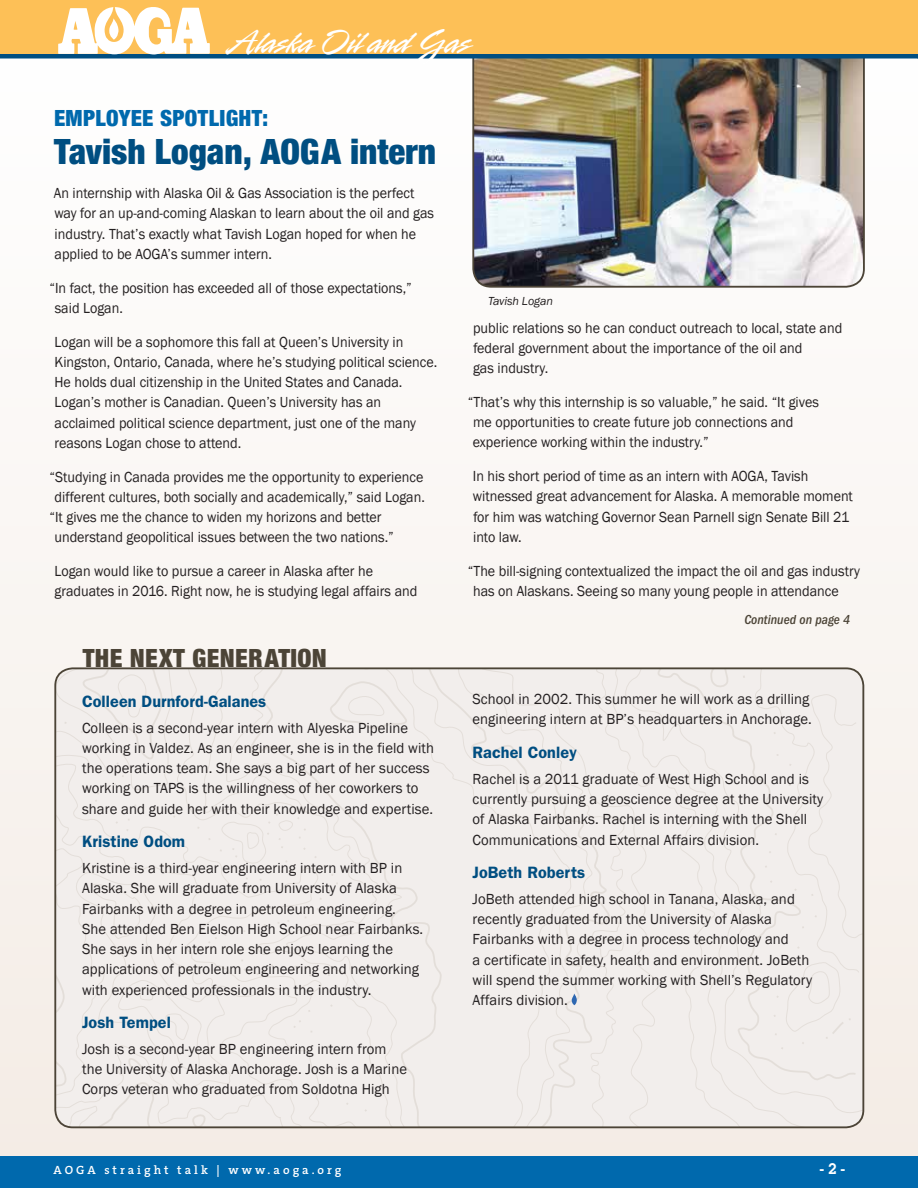
<style>
.page{position:relative;width:918px;height:1188px;background:#fff}
.page>*{position:absolute;margin:0;border:0;box-sizing:border-box;transform-origin:0 0}
.t1{font:37.5px "Sans Black Condensed DTC";color:#004e81}
.t2{font:37.35px "Rapier Plain";color:#fff}
.t3{font:27px "Sans Black Condensed DTC";color:#4c4437}
.t4{font:24px "Sans Black Condensed DTC";letter-spacing:.015em;color:#0069ad}
.t5{font:600 16.5px "Franklin Gothic";letter-spacing:.005em;color:#004e81}
.t6{font:15px/20.2px "Franklin Gothic";color:#231f20;scale:.94 1}
.t7{font:15px/20.2px "Franklin Gothic";color:#231f20}
.t8{font:600 15px "Lubalin Graph";color:#fff}
.t9{font:italic 500 condensed 13.5px "Franklin Gothic";color:#4c4437}
.t10{font:600 12px "The Serif";letter-spacing:.25em;color:#fff}
.t11{font:italic 12px "Franklin Gothic";letter-spacing:-.005em;color:#231f20}
</style>
<div class="page">
<div style="left:0;top:56px;width:918px;height:1130px;background:linear-gradient(to bottom,#fff,#efe7df)"></div>
<img style="left:472px;top:58px;width:393px;height:230px">
<div style="left:55px;top:668px;width:806px;height:459px;background:#f2eeec"></div>
<svg style="left:572px;top:993px;width:5px;height:12px"></svg>
<div style="left:0;top:0;width:918px;height:54px;background:#fdc057"></div>
<div style="left:0;top:1156px;width:918px;height:32px;background:#0069ad"></div>
<hr style="left:0;top:54px;width:918px;height:4px;background:#004e81">
<svg style="left:58px;top:8px;width:152px;height:46px"></svg>
<h2 class="t2" style="left:226px;top:18px;width:246px">Alaska Oil and Gas</h2>
<h3 class="t4" style="left:54px;top:104px;width:216px">EMPLOYEE SPOTLIGHT:</h3>
<h1 class="t1" style="left:54px;top:129px;width:383px">TAVISH LOGAN, AOGA INTERN</h1>
<p class="t6" style="left:54px;top:183px;width:406px">An internship with Alaska Oil &amp; Gas Association is the perfect way for an up-and-coming Alaskan to learn about the oil and gas industry. That’s exactly what Tavish Logan hoped for when he applied to be AOGA’s summer intern.</p>
<p class="t6" style="left:55px;top:278px;width:381px;text-indent:-5px">“In fact, the position has exceeded all of those expectations,” said Logan.</p>
<p class="t6" style="left:55px;top:332px;width:409px">Logan will be a sophomore this fall at Queen’s University in Kingston, Ontario, Canada, where he’s studying political science.<br>He holds dual citizenship in the United States and Canada.<br>Logan’s mother is Canadian. Queen’s University has an acclaimed political science department, just one of the many reasons Logan chose to attend.</p>
<p class="t6" style="left:49px;top:467px;width:399px">“Studying in Canada provides me the opportunity to experience</p>
<p class="t6" style="left:55px;top:487px;width:396px">different cultures, both socially and academically,” said Logan.</p>
<p class="t6" style="left:49px;top:507px;width:355px">“It gives me the chance to widen my horizons and better</p>
<p class="t6" style="left:54px;top:527px;width:363px">understand geopolitical issues between the two nations.”</p>
<p class="t6" style="left:55px;top:561px;width:388px">Logan would like to pursue a career in Alaska after he graduates in 2016. Right now, he is studying legal affairs and</p>
<h3 class="t3" style="left:83px;top:642px;width:77px">THE NEXT</h3>
<h3 class="t3" style="left:192px;top:642px;width:57px">GENERATIO</h3>
<h3 class="t3" style="left:312px;top:642px;width:16px">N</h3>
<p class="t5" style="left:82px;top:692px;width:186px">Colleen Durnford-Galanes</p>
<p class="t7" style="left:82px;top:718px;width:354px">Colleen is a second-year intern with Alyeska Pipeline working in Valdez. As an engineer, she is in the field with the operations team. She says a big part of her success working on TAPS is the willingness of her coworkers to share and guide her with their knowledge and expertise.</p>
<p class="t5" style="left:82px;top:832px;width:105px">Kristine Odom</p>
<p class="t7" style="left:82px;top:858px;width:343px">Kristine is a third-year engineering intern with BP in Alaska. She will graduate from University of Alaska Fairbanks with a degree in petroleum engineering.<br>She attended Ben Eielson High School near Fairbanks.<br>She says in her intern role she enjoys learning the applications of petroleum engineering and networking with experienced professionals in the industry.</p>
<p class="t5" style="left:82px;top:1013px;width:90px">Josh Tempel</p>
<p class="t7" style="left:82px;top:1039px;width:326px">Josh is a second-year BP engineering intern from the University of Alaska Anchorage. Josh is a Marine<br>Corps veteran who graduated from Soldotna High</p>
<p class="t11" style="left:488px;top:294px;width:67px">Tavish Logan</p>
<p class="t6" style="left:473px;top:318px;width:394px">public relations so he can conduct outreach to local, state and federal government about the importance of the oil and<br>gas industry.</p>
<p class="t6" style="left:473px;top:392px;width:370px;text-indent:-5px">“That’s why this internship is so valuable,” he said. “It gives me opportunities to create future job connections and experience working within the industry.”</p>
<p class="t6" style="left:473px;top:466px;width:406px">In his short period of time as an intern with AOGA, Tavish witnessed great advancement for Alaska. A memorable moment for him was watching Governor Sean Parnell sign Senate Bill 21 into law.</p>
<p class="t6" style="left:473px;top:561px;width:413px;text-indent:-5px">“The bill-signing contextualized the impact the oil and gas industry has on Alaskans. Seeing so many young people in attendance</p>
<p class="t9" style="left:744px;top:612px;width:107px">Continued on page 4</p>
<p class="t7" style="left:472px;top:689px;width:341px">School in 2002. This summer he will work as a drilling engineering intern at BP’s headquarters in Anchorage.</p>
<p class="t5" style="left:472px;top:743px;width:106px">Rachel Conley</p>
<p class="t7" style="left:472px;top:769px;width:352px">Rachel is a 2011 graduate of West High School and is currently pursuing a geoscience degree at the University of Alaska Fairbanks. Rachel is interning with the Shell Communications and External Affairs division.</p>
<p class="t5" style="left:472px;top:863px;width:114px">JoBeth Roberts</p>
<p class="t7" style="left:472px;top:889px;width:341px">JoBeth attended high school in Tanana, Alaska, and recently graduated from the University of Alaska Fairbanks with a degree in process technology and<br>a certificate in safety, health and environment. JoBeth will spend the summer working with Shell’s Regulatory Affairs division.</p>
<p class="t10" style="left:54px;top:1160px;width:290px">AOGA straight talk | www.aoga.org</p>
<p class="t8" style="left:820px;top:1159px;width:27px">-2-</p>
</div>
